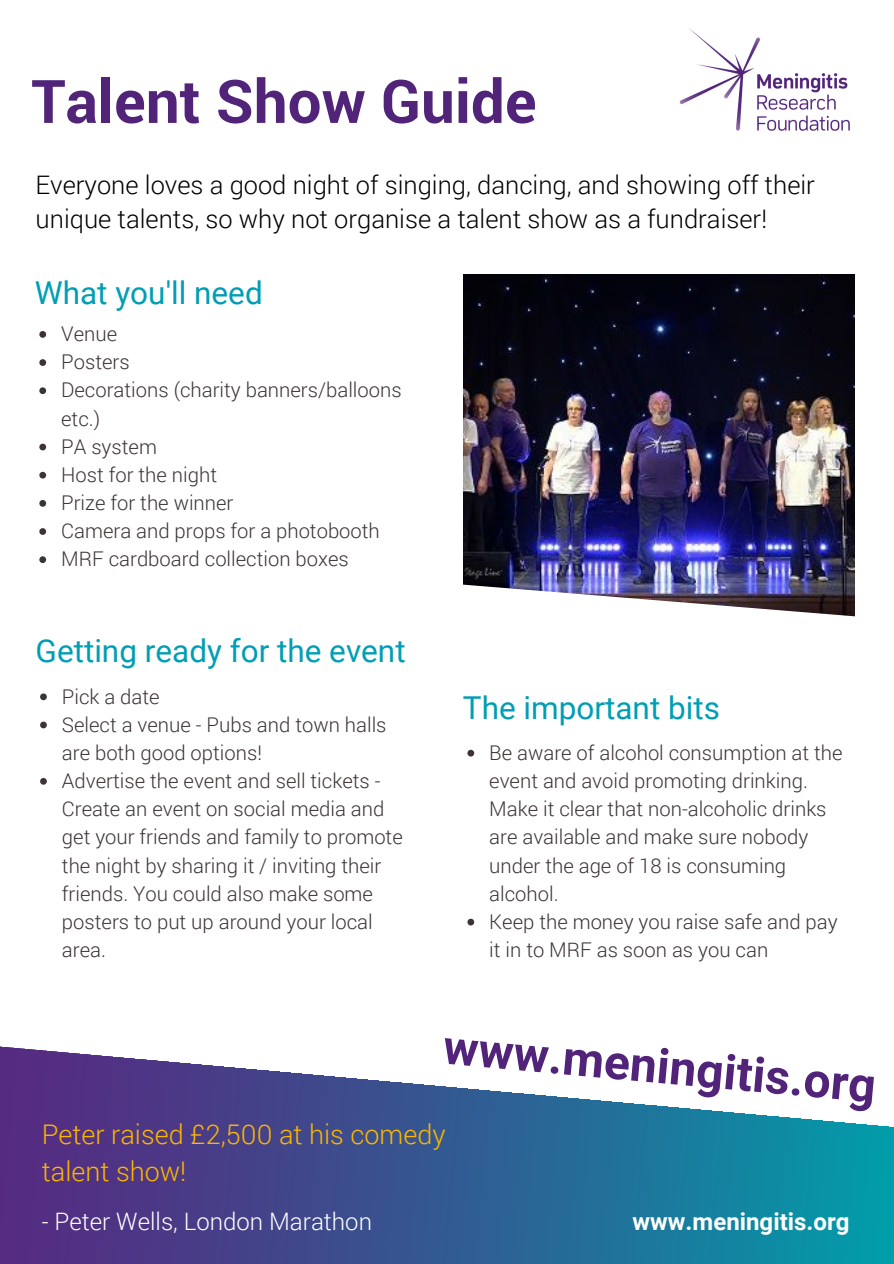
<style>
.page{position:relative;width:894px;height:1264px;background:#fff}
.page>*{position:absolute;margin:0;border:0;box-sizing:border-box;transform-origin:0 0}
.t1{font:700 60px "Roboto";color:#51247a}
.t2{font:700 48px "Roboto";color:#51247a}
.t3{font:31.5px "Roboto";color:#009eb5}
.t4{font:300 27px/37.2px "Roboto";color:#fab600}
.t5{font:300 25.5px/35px "Roboto";color:#000}
.t6{font:300 24px "Roboto";color:#fff}
.t7{font:700 24px "Roboto";color:#fefffc}
.t8{font:300 20.25px/28.2px "Roboto";color:#3c3333}
</style>
<div class="page">
<svg style="left:40px;top:693px;width:7px;height:7px"></svg>
<svg style="left:40px;top:721px;width:7px;height:7px"></svg>
<svg style="left:40px;top:778px;width:7px;height:6px"></svg>
<svg style="left:39px;top:331px;width:7px;height:7px"></svg>
<svg style="left:39px;top:359px;width:7px;height:7px"></svg>
<svg style="left:39px;top:387px;width:7px;height:7px"></svg>
<svg style="left:39px;top:443px;width:7px;height:7px"></svg>
<svg style="left:39px;top:472px;width:7px;height:6px"></svg>
<svg style="left:39px;top:500px;width:7px;height:6px"></svg>
<svg style="left:39px;top:528px;width:7px;height:7px"></svg>
<svg style="left:39px;top:556px;width:7px;height:7px"></svg>
<img style="left:0;top:1046px;width:893px;height:217px">
<img style="left:679px;top:28px;width:171px;height:103px">
<svg style="left:467px;top:749px;width:7px;height:7px"></svg>
<svg style="left:467px;top:918px;width:7px;height:7px"></svg>
<img style="left:463px;top:274px;width:390px;height:310px">
<img style="left:463px;top:584px;width:392px;height:33px">
<h1 class="t1" style="left:31px;top:60px;width:506px">Talent Show Guide</h1>
<p class="t5" style="left:36px;top:166px;width:780px">Everyone loves a good night of singing, dancing, and showing off their unique talents, so why not organise a talent show as a fundraiser!</p>
<h3 class="t3" style="left:35px;top:275px;width:229px">What you'll need</h3>
<p class="t8" style="left:61px;top:319px;width:342px">Venue<br>Posters<br>Decorations (charity banners/balloons etc.)<br>PA system<br>Host for the night<br>Prize for the winner<br>Camera and props for a photobooth<br>MRF cardboard collection boxes</p>
<h3 class="t3" style="left:36px;top:632px;width:371px">Getting ready for the event</h3>
<p class="t8" style="left:62px;top:681px;width:342px">Pick a date<br>Select a venue - Pubs and town halls are both good options!<br>Advertise the event and sell tickets -<br>Create an event on social media and get your friends and family to promote the night by sharing it / inviting their friends. You could also make some posters to put up around your local area.</p>
<h3 class="t3" style="left:463px;top:689px;width:258px">The important bits</h3>
<p class="t8" style="left:489px;top:738px;width:354px">Be aware of alcohol consumption at the event and avoid promoting drinking.<br>Make it clear that non-alcoholic drinks are available and make sure nobody under the age of 18 is consuming alcohol.<br>Keep the money you raise safe and pay it in to MRF as soon as you can</p>
<h2 class="t2" style="left:445px;top:1019px;width:435px;rotate:5deg">www.meningitis.org</h2>
<h3 class="t4" style="left:42px;top:1114px;width:405px">Peter raised £2,500 at his comedy talent show!</h3>
<p class="t6" style="left:42px;top:1204px;width:331px">- Peter Wells, London Marathon</p>
<p class="t7" style="left:632px;top:1207px;width:218px">www.meningitis.org</p>
</div>
